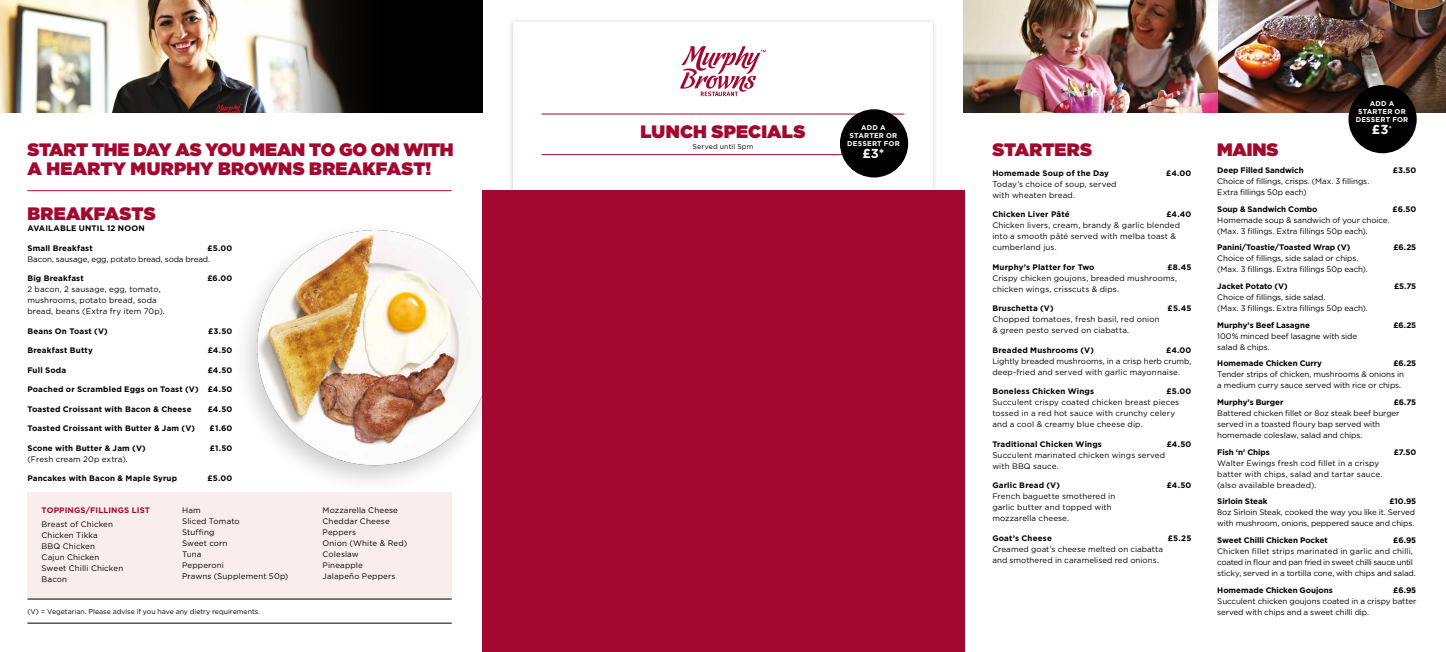
<style>
.page{position:relative;width:1446px;height:652px;background:#fff}
.page>*{position:absolute;margin:0;border:0;box-sizing:border-box;transform-origin:0 0}
.t1{font:900 18px/19px "Gotham HTF";letter-spacing:.005em;color:#a30930}
.t2{font:700 13px "Gotham HTF";color:#fff}
.t3{font:8px/11px "Gotham HTF";letter-spacing:.005em;color:#000}
.t4{font:700 8px "Gotham HTF";letter-spacing:.015em;color:#000}
.t5{font:8px/11px "Gotham HTF";letter-spacing:-.015em;color:#000}
.t6{font:700 8px "Gotham HTF";letter-spacing:-.005em;color:#000}
.t7{font:700 8px "Gotham HTF";letter-spacing:-.01em;color:#000}
.t8{font:700 8px "Gotham HTF";letter-spacing:.02em;color:#a30930}
.t9{font:7px "Gotham HTF";color:#000}
.t10{font:700 7px/8px "Gotham HTF";letter-spacing:.025em;color:#fff;text-align:center}
.t11{font:7px "Gotham HTF";letter-spacing:.025em;color:#000}
</style>
<div class="page">
<div style="left:27px;top:492px;width:425px;height:107px;background:#f9eeed"></div>
<div style="left:0;top:0;width:482px;height:112px;background:#000"></div>
<img style="left:0;top:0;width:357px;height:112px">
<hr style="left:27px;top:599px;width:425px;height:1px;background:#000">
<hr style="left:27px;top:190px;width:425px;height:1px;background:#a30930">
<hr style="left:27px;top:623px;width:425px;height:1px;background:#000">
<img style="left:245px;top:230px;width:237px;height:252px">
<img style="left:964px;top:0;width:482px;height:112px">
<div style="left:1348px;top:85px;width:68px;height:68px;background:#000;border-radius:50%"></div>
<svg style="left:680px;top:46px;width:86px;height:50px"></svg>
<hr style="left:541px;top:154px;width:363px;height:1px;background:#a30930">
<hr style="left:541px;top:114px;width:363px;height:1px;background:#a30930">
<div style="left:840px;top:109px;width:68px;height:68px;background:#000;border-radius:50%"></div>
<div style="left:482px;top:190px;width:482px;height:462px;background:#a30930"></div>
<h1 class="t1" style="left:27px;top:140px;width:428px">START THE DAY AS YOU MEAN TO GO ON WITH<br>A HEARTY MURPHY BROWNS BREAKFAST!</h1>
<h1 class="t1" style="left:27px;top:204px;width:130px">BREAKFASTS</h1>
<p class="t4" style="left:27px;top:224px;width:119px">AVAILABLE UNTIL 12 NOON</p>
<p class="t4" style="left:27px;top:243px;width:67px">Small Breakfast</p>
<p class="t4" style="left:207px;top:243px;width:26px">£5.00</p>
<p class="t5" style="left:27px;top:253px;width:184px">Bacon, sausage, egg, potato bread, soda bread.</p>
<p class="t4" style="left:27px;top:274px;width:58px">Big Breakfast</p>
<p class="t4" style="left:207px;top:274px;width:27px">£6.00</p>
<p class="t3" style="left:27px;top:284px;width:139px">2 bacon, 2 sausage, egg, tomato, mushrooms, potato bread, soda bread, beans (Extra fry item 70p).</p>
<p class="t4" style="left:27px;top:326px;width:82px">Beans On Toast (V)</p>
<p class="t4" style="left:208px;top:326px;width:26px">£3.50</p>
<p class="t4" style="left:27px;top:346px;width:67px">Breakfast Butty</p>
<p class="t4" style="left:208px;top:346px;width:26px">£4.50</p>
<p class="t4" style="left:27px;top:365px;width:40px">Full Soda</p>
<p class="t4" style="left:208px;top:365px;width:26px">£4.50</p>
<p class="t4" style="left:27px;top:385px;width:206px">Poached or Scrambled Eggs on Toast (V) £4.50</p>
<p class="t4" style="left:27px;top:405px;width:166px">Toasted Croissant with Bacon &amp; Cheese</p>
<p class="t4" style="left:208px;top:405px;width:26px">£4.50</p>
<p class="t4" style="left:27px;top:424px;width:169px">Toasted Croissant with Butter &amp; Jam (V)</p>
<p class="t4" style="left:210px;top:424px;width:24px">£1.60</p>
<p class="t4" style="left:27px;top:444px;width:120px">Scone with Butter &amp; Jam (V)</p>
<p class="t4" style="left:210px;top:444px;width:24px">£1.50</p>
<p class="t3" style="left:27px;top:454px;width:102px">(Fresh cream 20p extra).</p>
<p class="t4" style="left:27px;top:474px;width:151px">Pancakes with Bacon &amp; Maple Syrup</p>
<p class="t4" style="left:207px;top:474px;width:26px">£5.00</p>
<p class="t8" style="left:42px;top:506px;width:110px">TOPPINGS/FILLINGS LIST</p>
<p class="t3" style="left:42px;top:518px;width:83px">Breast of Chicken<br>Chicken Tikka<br>BBQ Chicken<br>Cajun Chicken<br>Sweet Chilli Chicken<br>Bacon</p>
<p class="t3" style="left:182px;top:505px;width:108px">Ham<br>Sliced Tomato<br>Stuffing<br>Sweet corn<br>Tuna<br>Pepperoni<br>Prawns (Supplement 50p)</p>
<p class="t3" style="left:323px;top:505px;width:86px">Mozzarella Cheese<br>Cheddar Cheese<br>Peppers<br>Onion (White &amp; Red)<br>Coleslaw<br>Pineapple<br>Jalapeño Peppers</p>
<p class="t9" style="left:27px;top:607px;width:234px">(V) = Vegetarian. Please advise if you have any dietry requirements.</p>
<h1 class="t1" style="left:641px;top:121px;width:166px">LUNCH SPECIALS</h1>
<p class="t11" style="left:692px;top:142px;width:62px">Served until 5pm</p>
<p class="t10" style="left:847px;top:124px;width:54px">ADD A<br>STARTER OR<br>DESSERT FOR</p>
<h2 class="t2" style="left:862px;top:146px;width:24px">£3*</h2>
<h1 class="t1" style="left:992px;top:140px;width:101px">STARTERS</h1>
<p class="t4" style="left:992px;top:168px;width:118px">Homemade Soup of the Day</p>
<p class="t4" style="left:1166px;top:168px;width:27px">£4.00</p>
<p class="t3" style="left:992px;top:178px;width:126px">Today’s choice of soup, served with wheaten bread.</p>
<p class="t4" style="left:992px;top:210px;width:79px">Chicken Liver Pâté</p>
<p class="t4" style="left:1166px;top:210px;width:27px">£4.40</p>
<p class="t3" style="left:992px;top:220px;width:189px">Chicken livers, cream, brandy &amp; garlic blended into a smooth pâté served with melba toast &amp; cumberland jus.</p>
<p class="t4" style="left:992px;top:262px;width:104px">Murphy’s Platter for Two</p>
<p class="t4" style="left:1167px;top:262px;width:25px">£8.45</p>
<p class="t3" style="left:992px;top:272px;width:186px">Crispy chicken goujons, breaded mushrooms, chicken wings, crisscuts &amp; dips.</p>
<p class="t4" style="left:992px;top:304px;width:63px">Bruschetta (V)</p>
<p class="t4" style="left:1167px;top:304px;width:25px">£5.45</p>
<p class="t3" style="left:992px;top:314px;width:169px">Chopped tomatoes, fresh basil, red onion &amp; green pesto served on ciabatta.</p>
<p class="t4" style="left:992px;top:345px;width:103px">Breaded Mushrooms (V)</p>
<p class="t4" style="left:1166px;top:345px;width:27px">£4.00</p>
<p class="t3" style="left:992px;top:355px;width:201px">Lightly breaded mushrooms, in a crisp herb crumb, deep-fried and served with garlic mayonnaise.</p>
<p class="t4" style="left:992px;top:387px;width:103px">Boneless Chicken Wings</p>
<p class="t4" style="left:1166px;top:387px;width:26px">£5.00</p>
<p class="t3" style="left:992px;top:397px;width:188px">Succulent crispy coated chicken breast pieces tossed in a red hot sauce with crunchy celery and a cool &amp; creamy blue cheese dip.</p>
<p class="t4" style="left:992px;top:439px;width:111px">Traditional Chicken Wings</p>
<p class="t4" style="left:1166px;top:439px;width:26px">£4.50</p>
<p class="t3" style="left:992px;top:450px;width:174px">Succulent marinated chicken wings served with BBQ sauce.</p>
<p class="t4" style="left:992px;top:481px;width:69px">Garlic Bread (V)</p>
<p class="t4" style="left:1166px;top:481px;width:26px">£4.50</p>
<p class="t3" style="left:992px;top:491px;width:125px">French baguette smothered in garlic butter and topped with mozzarella cheese.</p>
<p class="t4" style="left:992px;top:534px;width:61px">Goat’s Cheese</p>
<p class="t4" style="left:1168px;top:534px;width:25px">£5.25</p>
<p class="t3" style="left:992px;top:544px;width:172px">Creamed goat’s cheese melted on ciabatta and smothered in caramelised red onions.</p>
<p class="t10" style="left:1355px;top:99px;width:54px">ADD A<br>STARTER OR<br>DESSERT FOR</p>
<h2 class="t2" style="left:1372px;top:122px;width:21px">£3<sup>*</sup></h2>
<h1 class="t1" style="left:1217px;top:140px;width:63px">MAINS</h1>
<p class="t6" style="left:1217px;top:166px;width:88px">Deep Filled Sandwich</p>
<p class="t4" style="left:1393px;top:166px;width:25px">£3.50</p>
<p class="t3" style="left:1217px;top:176px;width:154px">Choice of fillings, crisps. (Max. 3 fillings.<br>Extra fillings 50p each)</p>
<p class="t6" style="left:1217px;top:204px;width:102px">Soup &amp; Sandwich Combo</p>
<p class="t4" style="left:1392px;top:204px;width:25px">£6.50</p>
<p class="t3" style="left:1217px;top:214px;width:174px">Homemade soup &amp; sandwich of your choice. (Max. 3 fillings. Extra fillings 50p each).</p>
<p class="t6" style="left:1217px;top:243px;width:134px">Panini/Toastie/Toasted Wrap (V)</p>
<p class="t4" style="left:1393px;top:243px;width:24px">£6.25</p>
<p class="t3" style="left:1217px;top:253px;width:152px">Choice of fillings, side salad or chips. (Max. 3 fillings. Extra fillings 50p each).</p>
<p class="t7" style="left:1217px;top:282px;width:72px">Jacket Potato (V)</p>
<p class="t4" style="left:1394px;top:282px;width:24px">£5.75</p>
<p class="t3" style="left:1217px;top:292px;width:152px">Choice of fillings, side salad.<br>(Max. 3 fillings. Extra fillings 50p each).</p>
<p class="t6" style="left:1217px;top:320px;width:94px">Murphy’s Beef Lasagne</p>
<p class="t4" style="left:1393px;top:320px;width:24px">£6.25</p>
<p class="t3" style="left:1217px;top:330px;width:141px">100% minced beef lasagne with side salad &amp; chips.</p>
<p class="t6" style="left:1217px;top:359px;width:106px">Homemade Chicken Curry</p>
<p class="t4" style="left:1393px;top:359px;width:24px">£6.25</p>
<p class="t3" style="left:1217px;top:369px;width:188px">Tender strips of chicken, mushrooms &amp; onions in a medium curry sauce served with rice or chips.</p>
<p class="t4" style="left:1217px;top:398px;width:68px">Murphy’s Burger</p>
<p class="t4" style="left:1394px;top:398px;width:24px">£6.75</p>
<p class="t3" style="left:1217px;top:408px;width:184px">Battered chicken fillet or 8oz steak beef burger served in a toasted floury bap served with homemade coleslaw, salad and chips.</p>
<p class="t6" style="left:1217px;top:447px;width:54px">Fish ‘n’ Chips</p>
<p class="t4" style="left:1393px;top:447px;width:24px">£7.50</p>
<p class="t3" style="left:1217px;top:457px;width:167px">Walter Ewings fresh cod fillet in a crispy batter with chips, salad and tartar sauce. (also available breaded).</p>
<p class="t7" style="left:1217px;top:497px;width:52px">Sirloin Steak</p>
<p class="t4" style="left:1389px;top:497px;width:28px">£10.95</p>
<p class="t5" style="left:1217px;top:507px;width:199px">8oz Sirloin Steak, cooked the way you like it. Served with mushroom, onions, peppered sauce and chips.</p>
<p class="t7" style="left:1217px;top:536px;width:112px">Sweet Chilli Chicken Pocket</p>
<p class="t4" style="left:1393px;top:536px;width:25px">£6.95</p>
<p class="t5" style="left:1217px;top:546px;width:200px">Chicken fillet strips marinated in garlic and chilli, coated in flour and pan fried in sweet chilli sauce until sticky, served in a tortilla cone, with chips and salad.</p>
<p class="t6" style="left:1217px;top:585px;width:117px">Homemade Chicken Goujons</p>
<p class="t4" style="left:1393px;top:585px;width:25px">£6.95</p>
<p class="t3" style="left:1217px;top:595px;width:201px">Succulent chicken goujons coated in a crispy batter served with chips and a sweet chilli dip.</p>
</div>
